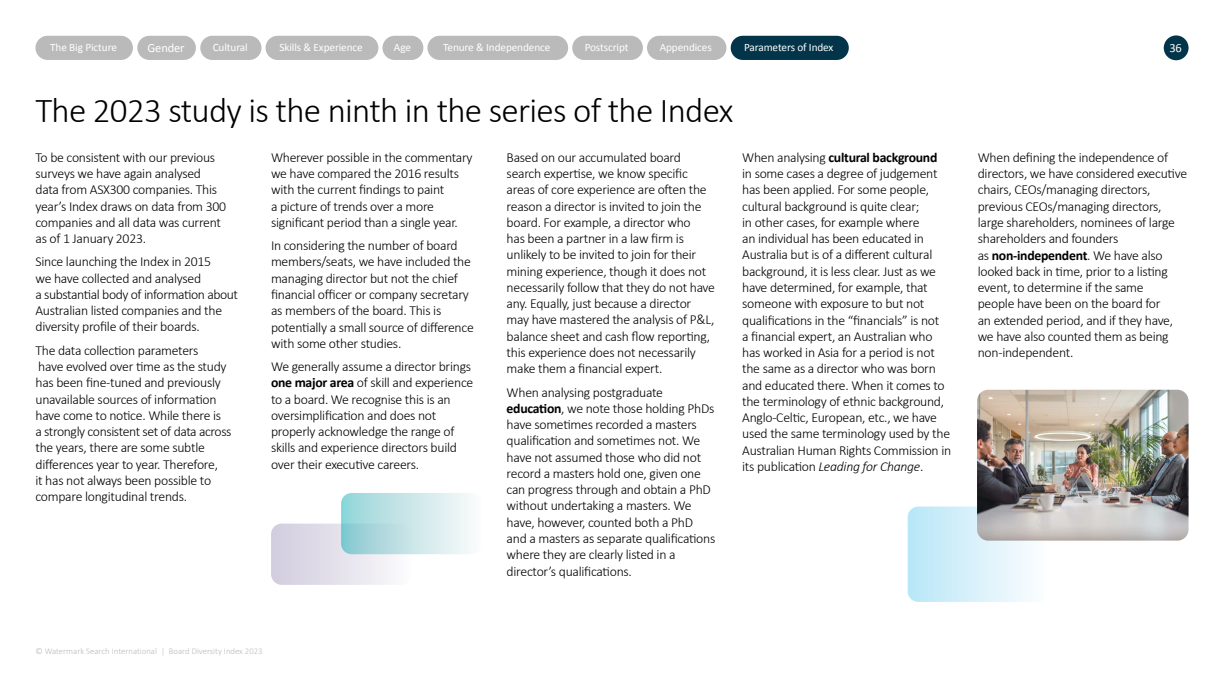
<style>
.page{position:relative;width:1224px;height:689px;background:#fff}
.page>*{position:absolute;margin:0;border:0;box-sizing:border-box;transform-origin:0 0}
.t1{font:300 35px "Calibri";letter-spacing:-.02em;color:#000}
.t2{font:300 13.75px/16.2px "Calibri";letter-spacing:-.02em;color:#000}
.t3{font:12.5px "Calibri";letter-spacing:-.01em;color:#fff}
.t4{font:11.25px "Calibri";letter-spacing:-.01em;color:#fff}
.t5{font:300 8.75px "Calibri";color:#bababa}
.s1{font-weight:700}
.s2{font-style:italic}
</style>
<div class="page">
<div style="left:382px;top:36px;width:41px;height:24px;background:#bababa;border-radius:12px"></div>
<div style="left:427px;top:36px;width:141px;height:24px;background:#bababa;border-radius:12px"></div>
<div style="left:572px;top:36px;width:71px;height:24px;background:#bababa;border-radius:12px"></div>
<div style="left:647px;top:36px;width:79px;height:24px;background:#bababa;border-radius:12px"></div>
<div style="left:266px;top:36px;width:112px;height:24px;background:#bababa;border-radius:12px"></div>
<div style="left:35px;top:36px;width:98px;height:24px;background:#bababa;border-radius:12px"></div>
<div style="left:137px;top:36px;width:59px;height:24px;background:#bababa;border-radius:12px"></div>
<div style="left:200px;top:36px;width:61px;height:24px;background:#bababa;border-radius:12px"></div>
<div style="left:271px;top:523px;width:141px;height:61px;background:linear-gradient(to right,#d0ccde,#fbfbfc);border-radius:11px"></div>
<div style="left:731px;top:36px;width:118px;height:24px;background:#023549;border-radius:12px"></div>
<div style="left:1164px;top:35px;width:24px;height:25px;background:#023549;border-radius:50%"></div>
<div style="left:908px;top:506px;width:140px;height:95px;background:linear-gradient(to right,#b9e7f8,#fbfbfc);border-radius:11px"></div>
<div style="left:341px;top:493px;width:141px;height:61px;background:linear-gradient(to right,#8fcfd4,#fffdfc);border-radius:11px"></div>
<img style="left:977px;top:389px;width:211px;height:151px">
<p class="t4" style="left:50px;top:41px;width:68px">The Big Picture</p>
<p class="t3" style="left:147px;top:40px;width:39px">Gender</p>
<p class="t4" style="left:213px;top:41px;width:37px">Cultural</p>
<p class="t4" style="left:279px;top:41px;width:85px">Skills &amp; Experience</p>
<p class="t4" style="left:394px;top:41px;width:19px">Age</p>
<p class="t4" style="left:443px;top:41px;width:109px">Tenure &amp; Independence</p>
<p class="t4" style="left:585px;top:41px;width:45px">Postscript</p>
<p class="t4" style="left:660px;top:41px;width:54px">Appendices</p>
<p class="t4" style="left:744px;top:41px;width:91px">Parameters of Index</p>
<h1 class="t1" style="left:35px;top:89px;width:699px">The 2023 study is the ninth in the series of the Index</h1>
<p class="t3" style="left:1169px;top:40px;width:14px">36</p>
<p class="t2" style="left:35px;top:148px;width:192px">To be consistent with our previous surveys we have again analysed data from ASX300 companies. This year’s Index draws on data from 300 companies and all data was current as of 1 January 2023.</p>
<p class="t2" style="left:35px;top:253px;width:204px">Since launching the Index in 2015<br>we have collected and analysed<br>a substantial body of information about Australian listed companies and the diversity profile of their boards.</p>
<p class="t2" style="left:35px;top:341px;width:198px">The data collection parameters<br>have evolved over time as the study has been fine-tuned and previously unavailable sources of information have come to notice. While there is<br>a strongly consistent set of data across the years, there are some subtle differences year to year. Therefore,<br>it has not always been possible to compare longitudinal trends.</p>
<p class="t2" style="left:271px;top:148px;width:203px">Wherever possible in the commentary we have compared the 2016 results with the current findings to paint<br>a picture of trends over a more significant period than a single year.</p>
<p class="t2" style="left:271px;top:237px;width:204px">In considering the number of board members/seats, we have included the managing director but not the chief financial officer or company secretary as members of the board. This is potentially a small source of difference with some other studies.</p>
<p class="t2" style="left:271px;top:358px;width:204px">We generally assume a director brings <span class="s1">one major area</span> of skill and experience to a board. We recognise this is an oversimplification and does not properly acknowledge the range of skills and experience directors build over their executive careers.</p>
<p class="t5" style="left:35px;top:645px;width:229px">© Watermark Search International | Board Diversity Index 2023</p>
<p class="t2" style="left:507px;top:148px;width:210px">Based on our accumulated board search expertise, we know specific areas of core experience are often the reason a director is invited to join the board. For example, a director who<br>has been a partner in a law firm is unlikely to be invited to join for their mining experience, though it does not necessarily follow that they do not have any. Equally, just because a director may have mastered the analysis of P&amp;L, balance sheet and cash flow reporting, this experience does not necessarily make them a financial expert.</p>
<p class="t2" style="left:507px;top:383px;width:210px">When analysing postgraduate <span class="s1">education</span>, we note those holding PhDs have sometimes recorded a masters qualification and sometimes not. We have not assumed those who did not record a masters hold one, given one can progress through and obtain a PhD without undertaking a masters. We have, however, counted both a PhD and a masters as separate qualifications where they are clearly listed in a director’s qualifications.</p>
<p class="t2" style="left:742px;top:148px;width:211px">When analysing <span class="s1">cultural background<br></span>in some cases a degree of judgement has been applied. For some people, cultural background is quite clear;<br>in other cases, for example where<br>an individual has been educated in Australia but is of a different cultural background, it is less clear. Just as we have determined, for example, that someone with exposure to but not qualifications in the “financials” is not<br>a financial expert, an Australian who has worked in Asia for a period is not the same as a director who was born and educated there. When it comes to the terminology of ethnic background, Anglo-Celtic, European, etc., we have used the same terminology used by the Australian Human Rights Commission in its publication <span class="s2">Leading for Change</span>.</p>
<p class="t2" style="left:978px;top:148px;width:211px">When defining the independence of directors, we have considered executive chairs, CEOs/managing directors, previous CEOs/managing directors, large shareholders, nominees of large shareholders and founders<br>as <span class="s1">non-independent</span>. We have also looked back in time, prior to a listing event, to determine if the same<br>people have been on the board for<br>an extended period, and if they have, we have also counted them as being non-independent.</p>
</div>
